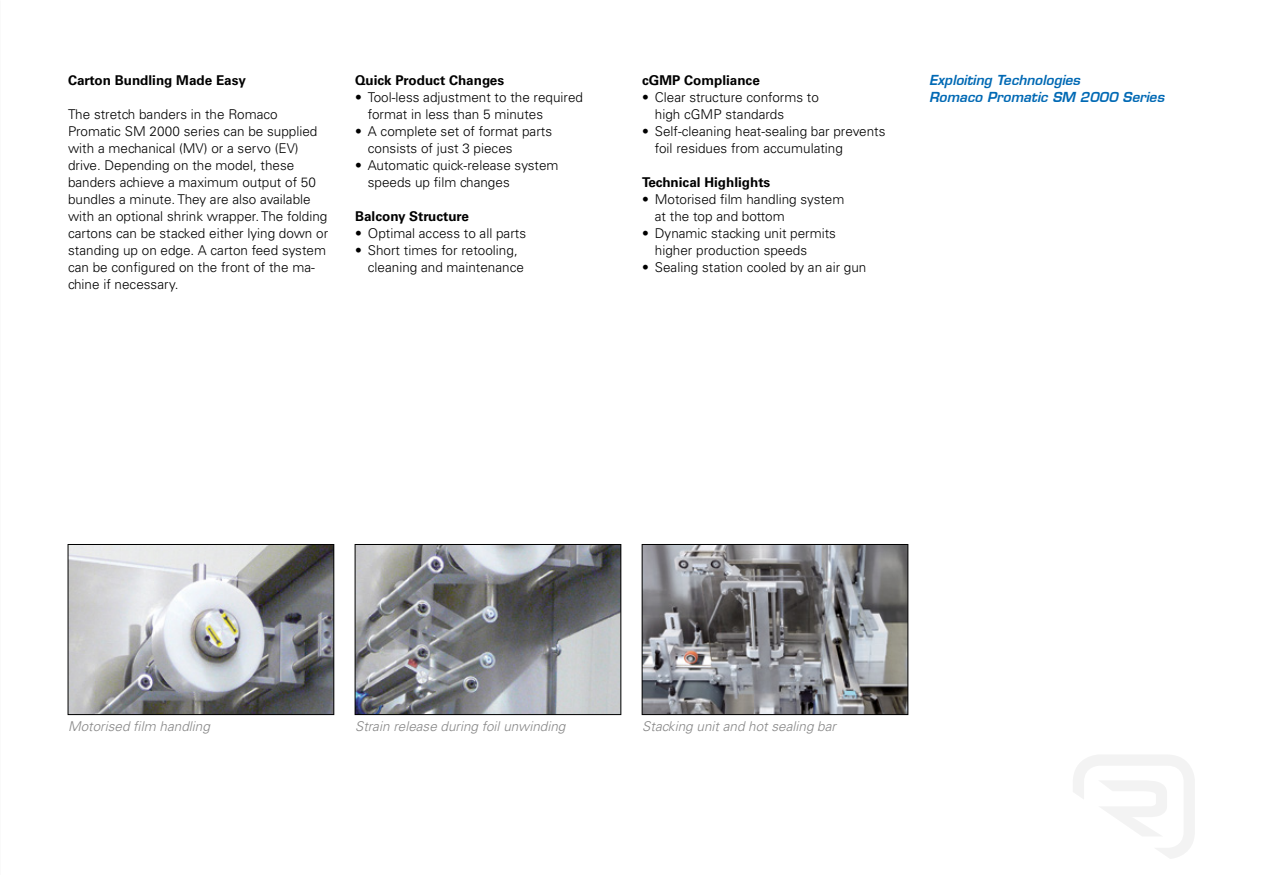
<style>
.page{position:relative;width:1263px;height:893px;background:#fff}
.page>*{position:absolute;margin:0;border:0;box-sizing:border-box;transform-origin:0 0}
.t1{font:300 13.5px/17px "Univers LT Std";color:#000}
.t2{font:700 13.5px "Univers LT Std";color:#000}
.t3{font:italic 300 13.5px "Univers LT Std";color:#878787}
.t4{font:italic 600 13.5px/17px "Eurostile LT";color:#0069b4}
</style>
<div class="page">
<svg style="left:1073px;top:755px;width:122px;height:104px"></svg>
<img style="left:357px;top:546px;width:262px;height:167px">
<div style="left:355px;top:544px;width:266px;height:171px;border:1px solid #000"></div>
<img style="left:644px;top:546px;width:262px;height:167px">
<div style="left:642px;top:544px;width:266px;height:171px;border:1px solid #000"></div>
<img style="left:70px;top:546px;width:262px;height:167px">
<div style="left:68px;top:544px;width:266px;height:171px;border:1px solid #000"></div>
<p class="t2" style="left:68px;top:72px;width:179px">Carton Bundling Made Easy</p>
<p class="t1" style="left:68px;top:106px;width:262px">The stretch banders in the Romaco Promatic SM 2000 series can be supplied with a mechanical (MV) or a servo (EV) drive. Depending on the model, these banders achieve a maximum output of 50 bundles a minute. They are also available with an optional shrink wrapper. The folding cartons can be stacked either lying down or standing up on edge. A carton feed system can be configured on the front of the ma&shy;chine if necessary.</p>
<p class="t2" style="left:355px;top:72px;width:151px">Quick Product Changes</p>
<p class="t1" style="left:368px;top:89px;width:217px;text-indent:-13px">• Tool-less adjustment to the required format in less than 5 minutes</p>
<p class="t1" style="left:368px;top:123px;width:186px;text-indent:-13px">• A complete set of format parts consists of just 3 pieces</p>
<p class="t1" style="left:368px;top:157px;width:192px;text-indent:-13px">• Automatic quick-release system speeds up film changes</p>
<p class="t2" style="left:355px;top:208px;width:115px">Balcony Structure</p>
<p class="t1" style="left:355px;top:225px;width:173px">• Optimal access to all parts</p>
<p class="t1" style="left:368px;top:242px;width:158px;text-indent:-13px">• Short times for retooling, cleaning and maintenance</p>
<p class="t2" style="left:642px;top:72px;width:119px">cGMP Compliance</p>
<p class="t1" style="left:655px;top:89px;width:166px;text-indent:-13px">• Clear structure conforms to high cGMP standards</p>
<p class="t1" style="left:655px;top:123px;width:232px;text-indent:-13px">• Self-cleaning heat-sealing bar prevents foil residues from accumulating</p>
<p class="t2" style="left:642px;top:174px;width:130px">Technical Highlights</p>
<p class="t1" style="left:655px;top:191px;width:191px;text-indent:-13px">• Motorised film handling system at the top and bottom</p>
<p class="t1" style="left:655px;top:225px;width:183px;text-indent:-13px">• Dynamic stacking unit permits higher production speeds</p>
<p class="t1" style="left:642px;top:259px;width:226px">• Sealing station cooled by an air gun</p>
<p class="t4" style="left:929px;top:72px;width:236px">Exploiting Technologies<br>Romaco Promatic SM 2000 Series</p>
<p class="t3" style="left:68px;top:719px;width:143px">Motorised film handling</p>
<p class="t3" style="left:355px;top:719px;width:212px">Strain release during foil unwinding</p>
<p class="t3" style="left:642px;top:719px;width:195px">Stacking unit and hot sealing bar</p>
</div>
